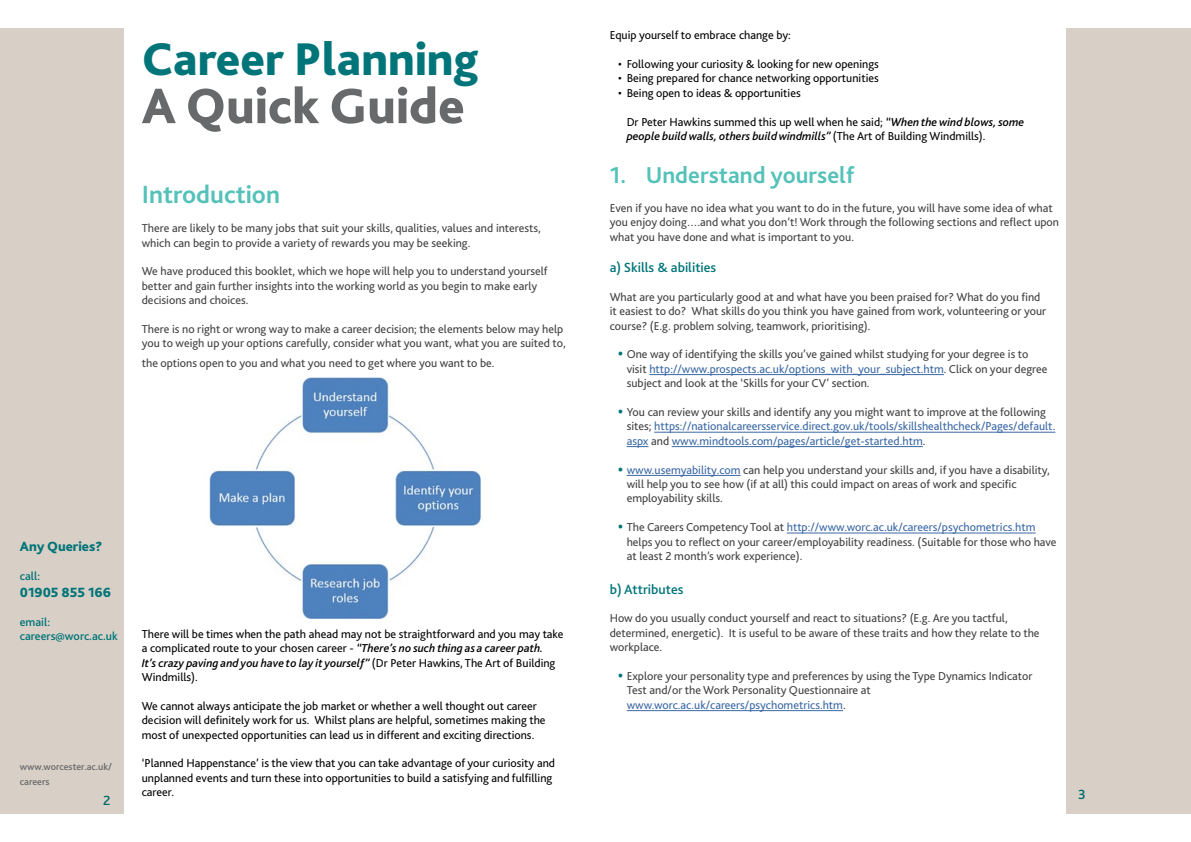
<style>
.page{position:relative;width:1191px;height:842px;background:#fff}
.page>*{position:absolute;margin:0;border:0;box-sizing:border-box;transform-origin:0 0}
.t1{font:800 52px "Bliss 2";color:#67696b}
.t2{font:800 48px "Bliss 2";color:#007579}
.t3{font:700 26px "Bliss 2";color:#55c2b9}
.t4{font:700 24px "Bliss 2";color:#55c2b9}
.t5{font:500 14px "Bliss 2";color:#007579}
.t6{font:800 14px "Bliss 2";color:#007579}
.t7{font:500 14px "Bliss 2";color:#006b6e}
.t8{font:12px/14.4px "Bliss 2";color:#414042}
.t9{font:12px/14.4px "Bliss 2";color:#000}
.t10{font:12px/14.4px "Bliss 2";color:#3a68a5}
.t11{font:500 12px/14.4px "Bliss 2";color:#007579}
.t12{font:500 10px/14.4px "Bliss 2";color:#67696b}
.s1{font-weight:500;font-style:italic}
.s2{font-weight:800;font-size:14px;color:#007579}
.s3{color:#3a68a5}
.s4{color:#414042}
</style>
<div class="page">
<div style="left:0;top:28px;width:123px;height:786px;background:#d8cfc6"></div>
<div style="left:1066px;top:28px;width:125px;height:786px;background:#d8cfc6"></div>
<hr style="left:649px;top:374px;width:295px;height:1px;background:#3a68a5">
<hr style="left:654px;top:432px;width:401px;height:1px;background:#3a68a5">
<svg style="left:626px;top:446px;width:22px;height:1px"></svg>
<hr style="left:672px;top:446px;width:250px;height:1px;background:#3a68a5">
<hr style="left:626px;top:475px;width:114px;height:1px;background:#3a68a5">
<hr style="left:786px;top:533px;width:249px;height:1px;background:#3a68a5">
<hr style="left:626px;top:710px;width:217px;height:1px;background:#3a68a5">
<img style="left:209px;top:377px;width:273px;height:243px">
<h2 class="t2" style="left:142px;top:29px;width:338px">Career Planning</h2>
<h1 class="t1" style="left:142px;top:74px;width:324px">A Quick Guide</h1>
<h3 class="t3" style="left:142px;top:179px;width:140px">Introduction</h3>
<p class="t8" style="left:142px;top:221px;width:400px">There are likely to be many jobs that suit your skills, qualities, values and interests, which can begin to provide a variety of rewards you may be seeking.</p>
<p class="t8" style="left:142px;top:264px;width:407px">We have produced this booklet, which we hope will help you to understand yourself better and gain further insights into the working world as you begin to make early decisions and choices.</p>
<p class="t8" style="left:142px;top:321px;width:425px">There is no right or wrong way to make a career decision; the elements below may help you to weigh up your options carefully, consider what you want, what you are suited to,</p>
<p class="t8" style="left:142px;top:355px;width:354px">the options open to you and what you need to get where you want to be.</p>
<p class="t6" style="left:20px;top:538px;width:84px">Any Queries?</p>
<p class="t11" style="left:20px;top:569px;width:22px">call:</p>
<p class="t6" style="left:20px;top:583px;width:93px">01905 855 166</p>
<p class="t11" style="left:20px;top:614px;width:100px">email: careers@worc.ac.uk</p>
<p class="t12" style="left:20px;top:759px;width:94px">www.worcester.ac.uk/ careers</p>
<p class="t7" style="left:103px;top:792px;width:9px">2</p>
<p class="t9" style="left:142px;top:626px;width:423px">There will be times when the path ahead may not be straightforward and you may take a complicated route to your chosen career - <span class="s1">“There’s no such thing as a career path.<br>It’s crazy paving and you have to lay it yourself”</span> (Dr Peter Hawkins, The Art of Building Windmills).</p>
<p class="t9" style="left:142px;top:698px;width:405px">We cannot always anticipate the job market or whether a well thought out career decision will definitely work for us. Whilst plans are helpful, sometimes making the most of unexpected opportunities can lead us in different and exciting directions.</p>
<p class="t9" style="left:142px;top:756px;width:415px">‘Planned Happenstance’ is the view that you can take advantage of your curiosity and unplanned events and turn these into opportunities to build a satisfying and fulfilling career.</p>
<p class="t9" style="left:609px;top:28px;width:183px">Equip yourself to embrace change by:</p>
<p class="t9" style="left:618px;top:56px;width:262px">• Following your curiosity &amp; looking for new openings</p>
<p class="t9" style="left:618px;top:71px;width:262px">• Being prepared for chance networking opportunities</p>
<p class="t9" style="left:618px;top:85px;width:184px">• Being open to ideas &amp; opportunities</p>
<p class="t9" style="left:626px;top:114px;width:399px">Dr Peter Hawkins summed this up well when he said; <span class="s1">“When the wind blows, some people build walls, others build windmills”</span> (The Art of Building Windmills).</p>
<h3 class="t4" style="left:609px;top:160px;width:246px">1. Understand yourself</h3>
<p class="t8" style="left:609px;top:200px;width:451px">Even if you have no idea what you want to do in the future, you will have some idea of what you enjoy doing….and what you don’t! Work through the following sections and reflect upon what you have done and what is important to you.</p>
<p class="t5" style="left:609px;top:259px;width:108px">a) Skills &amp; abilities</p>
<p class="t8" style="left:609px;top:289px;width:438px">What are you particularly good at and what have you been praised for? What do you find it easiest to do? What skills do you think you have gained from work, volunteering or your course? (E.g. problem solving, teamwork, prioritising).</p>
<p class="t8" style="left:626px;top:347px;width:422px;text-indent:-9px"><span class="s2">•</span> One way of identifying the skills you’ve gained whilst studying for your degree is to visit <span class="s3">http://www.prospects.ac.uk/options_with_your_subject.htm</span>. Click on your degree subject and look at the ‘Skills for your CV’ section.</p>
<p class="t10" style="left:626px;top:404px;width:430px;text-indent:-9px"><span class="s2">•</span> <span class="s4">You can review your skills and identify any you might want to improve at the following sites;</span> https://nationalcareersservice.direct.gov.uk/tools/skillshealthcheck/Pages/default. aspx <span class="s4">and</span> www.mindtools.com/pages/article/get-started.htm<span class="s4">.</span></p>
<p class="t8" style="left:626px;top:462px;width:425px;text-indent:-9px"><span class="s2">•</span> <span class="s3">www.usemyability.com</span> can help you understand your skills and, if you have a disability, will help you to see how (if at all) this could impact on areas of work and specific employability skills.</p>
<p class="t8" style="left:626px;top:520px;width:431px;text-indent:-9px"><span class="s2">•</span> The Careers Competency Tool at <span class="s3">http://www.worc.ac.uk/careers/psychometrics.htm </span>helps you to reflect on your career/employability readiness. (Suitable for those who have at least 2 month’s work experience).</p>
<p class="t5" style="left:609px;top:580px;width:75px">b) Attributes</p>
<p class="t8" style="left:609px;top:611px;width:431px">How do you usually conduct yourself and react to situations? (E.g. Are you tactful, determined, energetic). It is useful to be aware of these traits and how they relate to the workplace.</p>
<p class="t8" style="left:626px;top:668px;width:407px;text-indent:-9px"><span class="s2">•</span> Explore your personality type and preferences by using the Type Dynamics Indicator<br>Test and/or the Work Personality Questionnaire at <span class="s3">www.worc.ac.uk/careers/psychometrics.htm</span>.</p>
<p class="t7" style="left:1078px;top:786px;width:9px">3</p>
</div>
